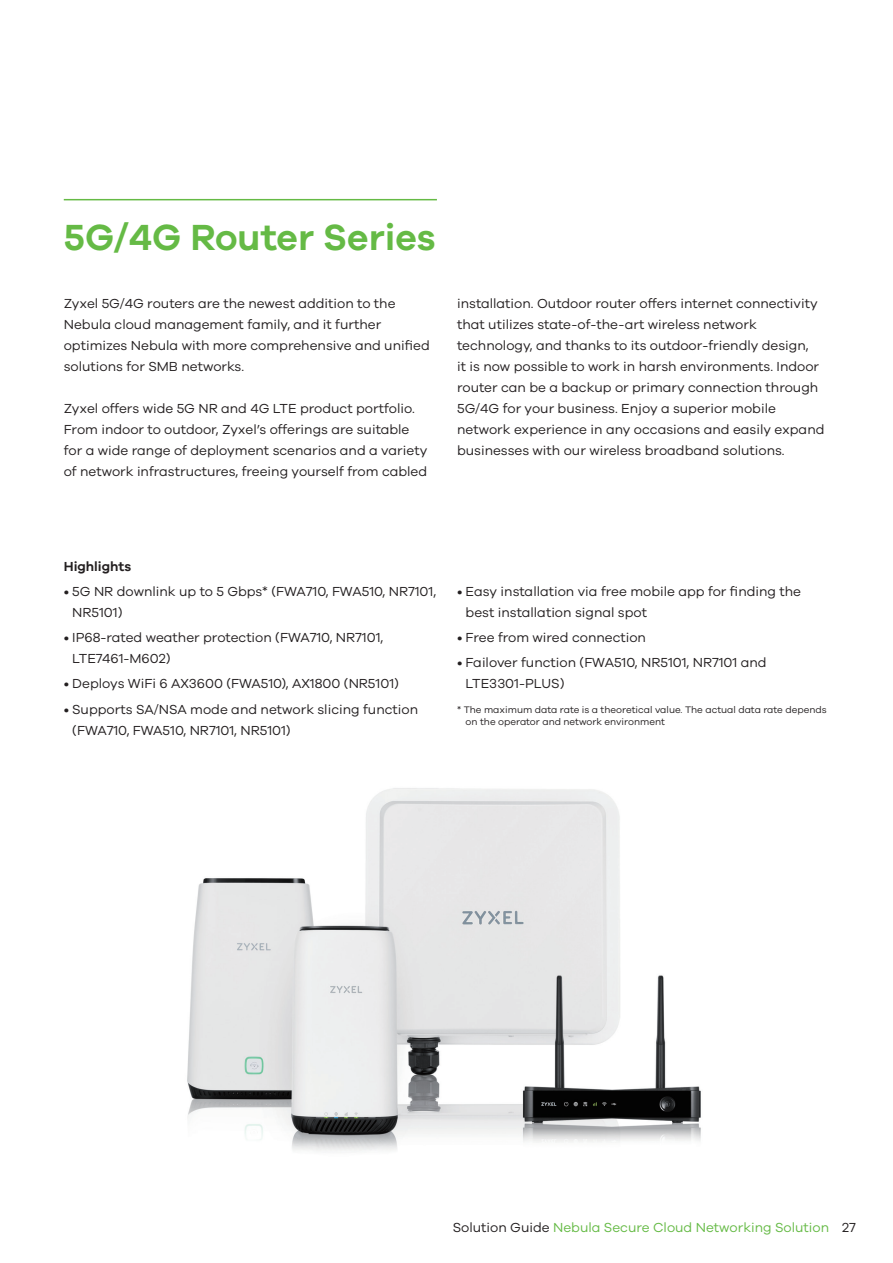
<style>
.page{position:relative;width:893px;height:1263px;background:#fff}
.page>*{position:absolute;margin:0;border:0;box-sizing:border-box;transform-origin:0 0}
.t1{font:600 37.5px "Galano Grotesque";color:#65ba45}
.t2{font:13.5px/21px "Galano Grotesque";color:#231f20}
.t3{font:13.5px "Galano Grotesque";color:#65ba45}
.t4{font:600 13.5px "Galano Grotesque";color:#231f20}
.t5{font:9.75px/12px "Galano Grotesque";color:#231f20}
.s1{color:#231f20}
</style>
<div class="page">
<hr style="left:64px;top:199px;width:373px;height:1px;background:#65ba45">
<img style="left:187px;top:788px;width:514px;height:364px">
<h1 class="t1" style="left:64px;top:214px;width:373px">5G/4G Router Series</h1>
<p class="t2" style="left:64px;top:292px;width:367px">Zyxel 5G/4G routers are the newest addition to the Nebula cloud management family, and it further optimizes Nebula with more comprehensive and unified solutions for SMB networks.</p>
<p class="t2" style="left:64px;top:397px;width:365px">Zyxel offers wide 5G NR and 4G LTE product portfolio.<br>From indoor to outdoor, Zyxel’s offerings are suitable for a wide range of deployment scenarios and a variety of network infrastructures, freeing yourself from cabled</p>
<p class="t2" style="left:457px;top:292px;width:369px">installation. Outdoor router offers internet connectivity that utilizes state-of-the-art wireless network technology, and thanks to its outdoor-friendly design,<br>it is now possible to work in harsh environments. Indoor router can be a backup or primary connection through 5G/4G for your business. Enjoy a superior mobile network experience in any occasions and easily expand businesses with our wireless broadband solutions.</p>
<p class="t4" style="left:64px;top:558px;width:69px">Highlights</p>
<p class="t2" style="left:72px;top:580px;width:365px;text-indent:-9px">• 5G NR downlink up to 5 Gbps* (FWA710, FWA510, NR7101,<br>NR5101)</p>
<p class="t2" style="left:72px;top:627px;width:313px;text-indent:-9px">• IP68-rated weather protection (FWA710, NR7101,<br>LTE7461-M602)</p>
<p class="t2" style="left:64px;top:673px;width:337px">• Deploys WiFi 6 AX3600 (FWA510), AX1800 (NR5101)</p>
<p class="t2" style="left:72px;top:698px;width:347px;text-indent:-9px">• Supports SA/NSA mode and network slicing function (FWA710, FWA510, NR7101, NR5101)</p>
<p class="t2" style="left:466px;top:580px;width:337px;text-indent:-9px">• Easy installation via free mobile app for finding the best installation signal spot</p>
<p class="t2" style="left:457px;top:627px;width:190px">• Free from wired connection</p>
<p class="t2" style="left:466px;top:652px;width:303px;text-indent:-9px">• Failover function (FWA510, NR5101, NR7101 and<br>LTE3301-PLUS)</p>
<p class="t5" style="left:466px;top:703px;width:363px;text-indent:-9px">* The maximum data rate is a theoretical value. The actual data rate depends on the operator and network environment</p>
<p class="t3" style="left:453px;top:1219px;width:404px"><span class="s1">Solution Guide</span> Nebula Secure Cloud Networking Solution <span class="s1">27</span></p>
</div>
